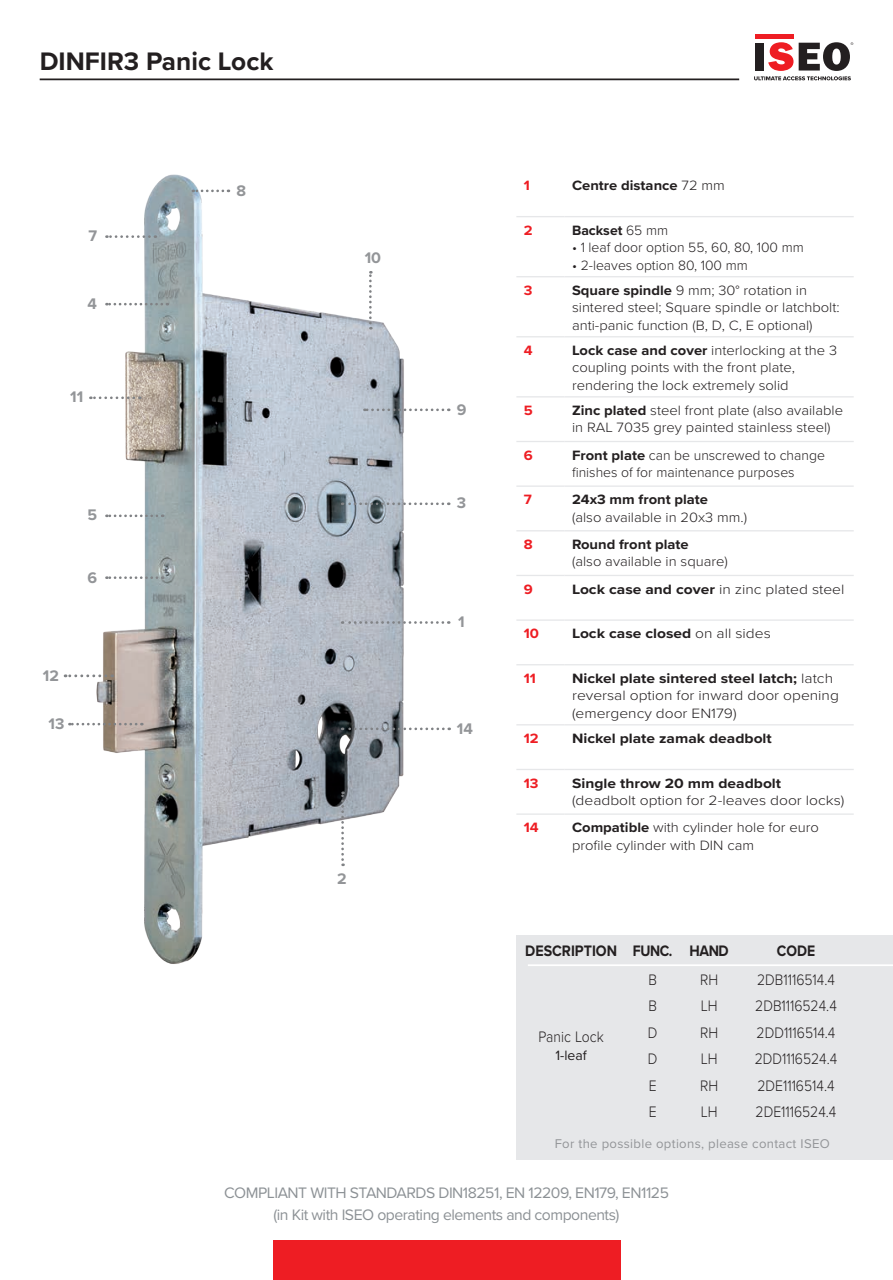
<style>
.page{position:relative;width:893px;height:1280px;background:#fff}
.page>*{position:absolute;margin:0;border:0;box-sizing:border-box;transform-origin:0 0}
.t1{font:700 26.25px "Proxima Nova";color:#231f20}
.t2{font:700 15.92px "Proxima Nova";color:#939598}
.t3{font:300 15.75px "Proxima Nova";color:#231f20;scale:.88 1}
.t4{font:15.75px/22.8px "Proxima Nova";letter-spacing:-.03em;color:#8c9195;text-align:center}
.t5{font:700 15.75px "Proxima Nova";color:#231f20;scale:.9 1}
.t6{font:700 15.75px "Proxima Nova";color:#231f20;scale:.88 1}
.t7{font:300 14px/17.5px "Proxima Nova";color:#231f20;scale:1.06 1}
.t8{font:300 14px/17.5px "Proxima Nova";color:#231f20;scale:1.11 1}
.t9{font:300 14px/17.5px "Proxima Nova";color:#231f20}
.t10{font:700 14px "Proxima Nova";color:#231f20;scale:1.11 1}
.t11{font:700 14px "Proxima Nova";color:#231f20;scale:1.06 1}
.t12{font:700 14px "Proxima Nova";color:#ee1d23;scale:1.06 1}
.t13{font:700 14px "Proxima Nova";color:#231f20}
.t14{font:14px "Proxima Nova";color:#231f20}
.t15{font:13.12px "Proxima Nova";letter-spacing:.025em;color:#939598}
.s1{font-weight:300}
.s2{font-weight:700}
</style>
<div class="page">
<div style="left:273px;top:1240px;width:347px;height:40px;background:#ee1d23"></div>
<div style="left:516px;top:935px;width:377px;height:225px;background:#e6e7e9"></div>
<img style="left:63px;top:174px;width:387px;height:790px">
<svg style="left:106px;top:235px;width:50px;height:3px"></svg>
<svg style="left:193px;top:190px;width:36px;height:2px"></svg>
<svg style="left:106px;top:303px;width:62px;height:2px"></svg>
<svg style="left:90px;top:396px;width:50px;height:3px"></svg>
<svg style="left:106px;top:514px;width:57px;height:3px"></svg>
<svg style="left:106px;top:576px;width:57px;height:3px"></svg>
<svg style="left:65px;top:674px;width:41px;height:3px"></svg>
<svg style="left:69px;top:723px;width:73px;height:2px"></svg>
<svg style="left:342px;top:727px;width:101px;height:3px"></svg>
<svg style="left:341px;top:791px;width:3px;height:75px"></svg>
<svg style="left:369px;top:271px;width:3px;height:58px"></svg>
<svg style="left:342px;top:621px;width:107px;height:3px"></svg>
<svg style="left:342px;top:502px;width:107px;height:3px"></svg>
<svg style="left:364px;top:408px;width:85px;height:3px"></svg>
<hr style="left:40px;top:78px;width:699px;height:2px;background:#231f20">
<hr style="left:528px;top:964px;width:365px;height:2px;background:#fff">
<hr style="left:755px;top:35px;width:39px;height:4px;background:#ee1d23">
<svg style="left:754px;top:42px;width:99px;height:38px"></svg>
<hr style="left:516px;top:216px;width:49px;height:1px;background:#e6e7e9">
<hr style="left:565px;top:216px;width:289px;height:1px;background:#e6e7e9">
<hr style="left:516px;top:276px;width:49px;height:1px;background:#e6e7e9">
<hr style="left:565px;top:276px;width:289px;height:1px;background:#e6e7e9">
<hr style="left:516px;top:336px;width:49px;height:1px;background:#e6e7e9">
<hr style="left:565px;top:336px;width:289px;height:1px;background:#e6e7e9">
<hr style="left:516px;top:396px;width:49px;height:1px;background:#e6e7e9">
<hr style="left:565px;top:396px;width:289px;height:1px;background:#e6e7e9">
<hr style="left:516px;top:441px;width:49px;height:1px;background:#e6e7e9">
<hr style="left:565px;top:441px;width:289px;height:1px;background:#e6e7e9">
<hr style="left:516px;top:485px;width:49px;height:2px;background:#e6e7e9">
<hr style="left:565px;top:485px;width:289px;height:2px;background:#e6e7e9">
<hr style="left:516px;top:530px;width:49px;height:1px;background:#e6e7e9">
<hr style="left:565px;top:530px;width:289px;height:1px;background:#e6e7e9">
<hr style="left:516px;top:575px;width:49px;height:1px;background:#e6e7e9">
<hr style="left:565px;top:575px;width:289px;height:1px;background:#e6e7e9">
<hr style="left:516px;top:619px;width:49px;height:2px;background:#e6e7e9">
<hr style="left:565px;top:619px;width:289px;height:2px;background:#e6e7e9">
<hr style="left:516px;top:664px;width:49px;height:1px;background:#e6e7e9">
<hr style="left:565px;top:664px;width:289px;height:1px;background:#e6e7e9">
<hr style="left:516px;top:724px;width:49px;height:1px;background:#e6e7e9">
<hr style="left:565px;top:724px;width:289px;height:1px;background:#e6e7e9">
<hr style="left:516px;top:769px;width:49px;height:1px;background:#e6e7e9">
<hr style="left:565px;top:769px;width:289px;height:1px;background:#e6e7e9">
<hr style="left:516px;top:813px;width:49px;height:2px;background:#e6e7e9">
<hr style="left:565px;top:813px;width:289px;height:2px;background:#e6e7e9">
<h1 class="t1" style="left:40px;top:42px;width:235px">DINFIR3 Panic Lock</h1>
<p class="t2" style="left:89px;top:224px;width:10px">7</p>
<p class="t2" style="left:88px;top:292px;width:11px">4</p>
<p class="t2" style="left:70px;top:385px;width:15px">11</p>
<p class="t2" style="left:87px;top:503px;width:11px">5</p>
<p class="t2" style="left:87px;top:565px;width:11px">6</p>
<p class="t2" style="left:236px;top:178px;width:11px">8</p>
<p class="t2" style="left:365px;top:246px;width:18px">10</p>
<p class="t2" style="left:457px;top:397px;width:11px">9</p>
<p class="t2" style="left:457px;top:491px;width:11px">3</p>
<p class="t2" style="left:458px;top:610px;width:8px">1</p>
<p class="t2" style="left:43px;top:663px;width:18px">12</p>
<p class="t2" style="left:49px;top:712px;width:17px">13</p>
<p class="t2" style="left:457px;top:716px;width:18px">14</p>
<p class="t2" style="left:337px;top:866px;width:11px">2</p>
<p class="t12" style="left:524px;top:175px;width:7px">1</p>
<p class="t11" style="left:572px;top:175px;width:146px">Centre distance <span class="s1">72 mm</span></p>
<p class="t12" style="left:524px;top:220px;width:10px">2</p>
<p class="t13" style="left:572px;top:220px;width:98px">Backset <span class="s1">65 mm</span></p>
<p class="t9" style="left:572px;top:238px;width:233px">• 1 leaf door option 55, 60, 80, 100 mm</p>
<p class="t9" style="left:572px;top:256px;width:177px">• 2-leaves option 80, 100 mm</p>
<p class="t12" style="left:524px;top:280px;width:10px">3</p>
<p class="t7" style="left:572px;top:281px;width:254px"><span class="s2">Square spindle</span> 9 mm; 30° rotation in sintered steel; Square spindle or latchbolt: anti-panic function (B, D, C, E optional)</p>
<p class="t12" style="left:524px;top:340px;width:10px">4</p>
<p class="t7" style="left:572px;top:341px;width:252px"><span class="s2">Lock case and cover</span> interlocking at the 3 coupling points with the front plate, rendering the lock extremely solid</p>
<p class="t12" style="left:524px;top:400px;width:10px">5</p>
<p class="t7" style="left:572px;top:401px;width:257px"><span class="s2">Zinc plated</span> steel front plate (also available in RAL 7035 grey painted stainless steel)</p>
<p class="t12" style="left:524px;top:444px;width:10px">6</p>
<p class="t9" style="left:572px;top:445px;width:254px"><span class="s2">Front plate</span> can be unscrewed to change finishes of for maintenance purposes</p>
<p class="t12" style="left:524px;top:489px;width:9px">7</p>
<p class="t11" style="left:572px;top:489px;width:130px">24x3 mm front plate</p>
<p class="t7" style="left:572px;top:507px;width:167px">(also available in 20x3 mm.)</p>
<p class="t12" style="left:524px;top:534px;width:10px">8</p>
<p class="t11" style="left:572px;top:534px;width:112px">Round front plate</p>
<p class="t7" style="left:572px;top:552px;width:149px">(also available in square)</p>
<p class="t12" style="left:524px;top:578px;width:10px">9</p>
<p class="t8" style="left:572px;top:579px;width:247px"><span class="s2">Lock case and cover</span> in zinc plated steel</p>
<p class="t12" style="left:524px;top:623px;width:16px">10</p>
<p class="t10" style="left:572px;top:623px;width:181px">Lock case closed <span class="s1">on all sides</span></p>
<p class="t12" style="left:524px;top:668px;width:13px">11</p>
<p class="t8" style="left:572px;top:669px;width:242px"><span class="s2">Nickel plate sintered steel latch;</span> latch reversal option for inward door opening (emergency door EN179)</p>
<p class="t12" style="left:524px;top:728px;width:16px">12</p>
<p class="t10" style="left:572px;top:728px;width:181px">Nickel plate zamak deadbolt</p>
<p class="t12" style="left:524px;top:772px;width:15px">13</p>
<p class="t10" style="left:572px;top:772px;width:190px">Single throw 20 mm deadbolt</p>
<p class="t8" style="left:572px;top:791px;width:247px">(deadbolt option for 2-leaves door locks)</p>
<p class="t12" style="left:524px;top:817px;width:16px">14</p>
<p class="t7" style="left:572px;top:818px;width:234px"><span class="s2">Compatible</span> with cylinder hole for euro profile cylinder with DIN cam</p>
<p class="t5" style="left:525px;top:939px;width:228px">DESCRIPTION FUNC. HAND</p>
<p class="t6" style="left:777px;top:939px;width:45px">CODE</p>
<p class="t3" style="left:538px;top:1025px;width:76px">Panic Lock</p>
<p class="t14" style="left:555px;top:1045px;width:33px">1-leaf</p>
<p class="t3" style="left:648px;top:968px;width:11px">B</p>
<p class="t3" style="left:700px;top:968px;width:22px">RH</p>
<p class="t3" style="left:757px;top:968px;width:90px">2DB1116514.4</p>
<p class="t3" style="left:648px;top:994px;width:11px">B</p>
<p class="t3" style="left:701px;top:994px;width:21px">LH</p>
<p class="t3" style="left:755px;top:994px;width:94px">2DB1116524.4</p>
<p class="t3" style="left:648px;top:1021px;width:12px">D</p>
<p class="t3" style="left:700px;top:1021px;width:22px">RH</p>
<p class="t3" style="left:757px;top:1021px;width:91px">2DD1116514.4</p>
<p class="t3" style="left:648px;top:1047px;width:12px">D</p>
<p class="t3" style="left:701px;top:1047px;width:21px">LH</p>
<p class="t3" style="left:755px;top:1047px;width:95px">2DD1116524.4</p>
<p class="t3" style="left:649px;top:1074px;width:10px">E</p>
<p class="t3" style="left:700px;top:1074px;width:22px">RH</p>
<p class="t3" style="left:757px;top:1074px;width:89px">2DE1116514.4</p>
<p class="t3" style="left:649px;top:1100px;width:10px">E</p>
<p class="t3" style="left:701px;top:1100px;width:21px">LH</p>
<p class="t3" style="left:756px;top:1100px;width:93px">2DE1116524.4</p>
<p class="t15" style="left:555px;top:1134px;width:277px">For the possible options, please contact ISEO</p>
<p class="t4" style="left:224px;top:1180px;width:446px">COMPLIANT WITH STANDARDS DIN18251, EN 12209, EN179, EN1125 (in Kit with ISEO operating elements and components)</p>
</div>
